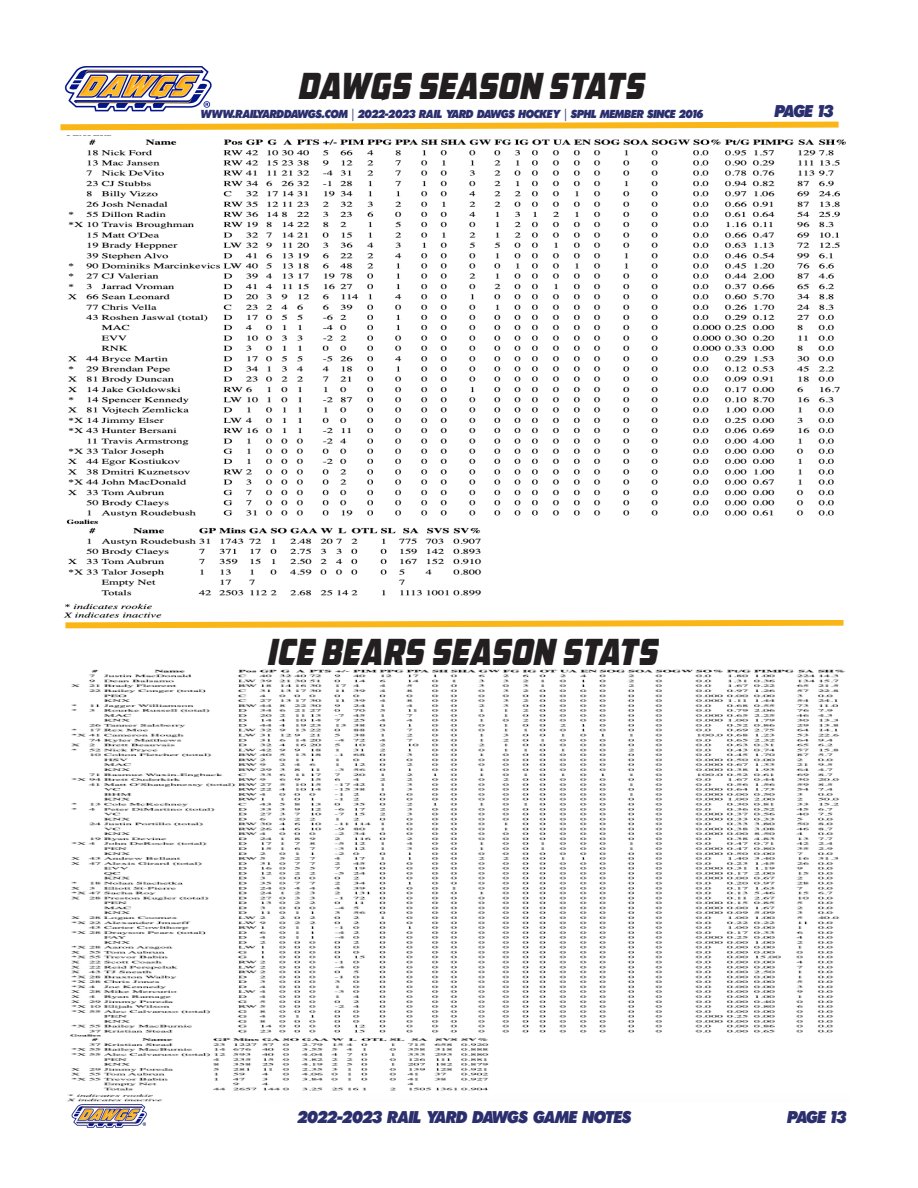
<style>
.page{position:relative;width:918px;height:1188px;background:#fff}
.page>*{position:absolute;margin:0;border:0;box-sizing:border-box;transform-origin:0 0}
.t1{font:italic 36px "AMCAP Eternal";color:#231f20;scale:.83 1}
.t2{font:italic 800 18.15px "Futura";color:#2b2f6e;scale:.93 1}
.t3{font:italic 800 12.3px "Futura";color:#2b2f6e;scale:.93 1}
.s1{font-family:"Minion Pro";font-weight:400;font-style:normal}
</style>
<div class="page">
<svg style="left:60px;top:121px;width:779px;height:10px"></svg>
<img style="left:64px;top:66px;width:148px;height:46px">
<img style="left:71px;top:1104px;width:76px;height:24px">
<svg style="left:65px;top:620px;width:779px;height:9px"></svg>
<img style="left:63px;top:135px;width:783px;height:483px">
<img style="left:67px;top:669px;width:779px;height:433px">
<p class="t1" style="left:297px;top:62px;width:429px">DAWGS SEASON STATS</p>
<p class="t3" style="left:201px;top:107px;width:542px">WWW.RAILYARDDAWGS.COM <span class="s1">|</span> 2022-2023 RAIL YARD DAWGS HOCKEY <span class="s1">|</span> SPHL MEMBER SINCE 2016</p>
<p class="t2" style="left:775px;top:102px;width:65px">PAGE 13</p>
<p class="t1" style="left:266px;top:628px;width:483px">ICE BEARS SEASON STATS</p>
<p class="t2" style="left:298px;top:1108px;width:360px">2022-2023 RAIL YARD DAWGS GAME NOTES</p>
<p class="t2" style="left:788px;top:1108px;width:65px">PAGE 13</p>
</div>
